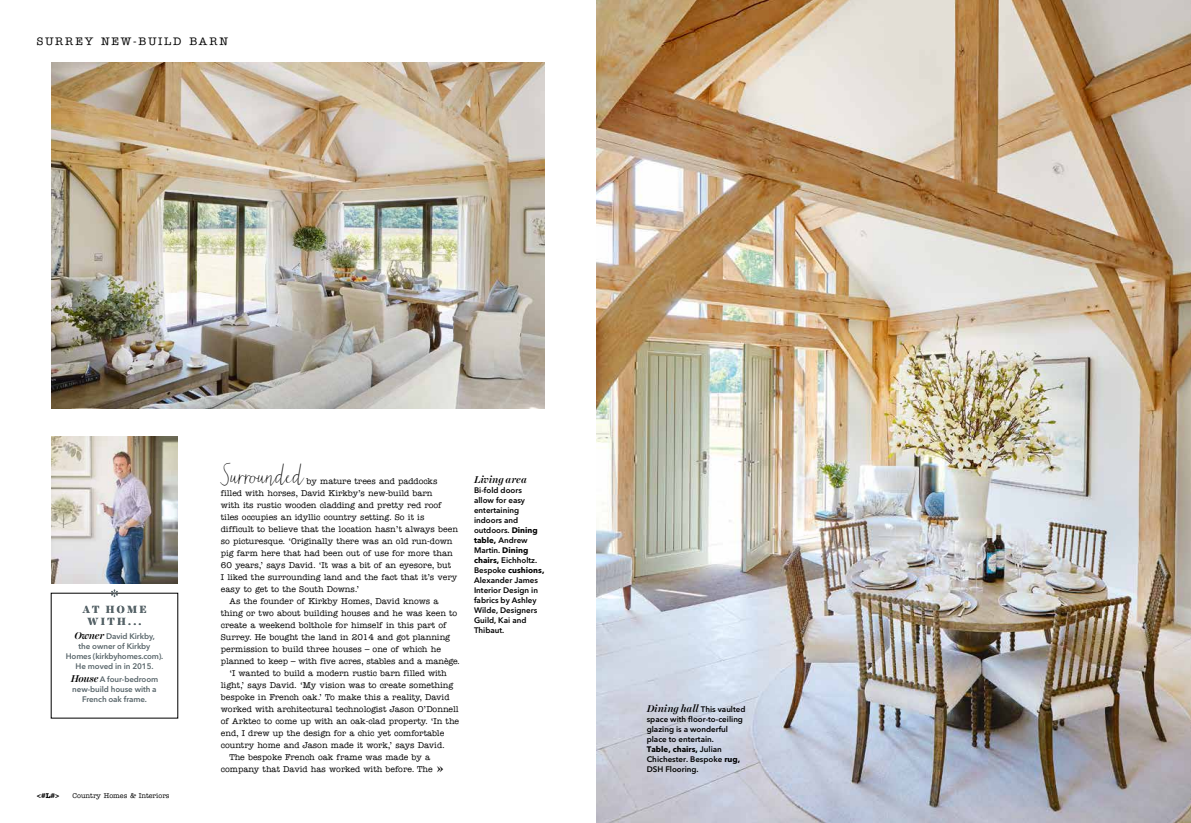
<style>
.page{position:relative;width:1191px;height:823px;background:#fff}
.page>*{position:absolute;margin:0;border:0;box-sizing:border-box;transform-origin:0 0}
.t1{font:15.5px "Matchmaker";color:#000}
.t2{font:500 11px "American Typewriter Std";letter-spacing:.175em;color:#000}
.t3{font:700 10.5px/12px "Harriet Display";letter-spacing:.22em;color:#58656a;text-align:center}
.t4{font:italic 500 10px "Harriet Display";color:#000}
.t5{font:500 8.5px "American Typewriter Std";color:#000}
.t6{font:600 8px/10px "Avenir Next LT Pro";color:#000}
.t7{font:600 8px/10px "Avenir Next LT Pro";letter-spacing:-.01em;color:#58656a;text-align:center}
.t8{font:500 7px "American Typewriter Std";color:#000}
.t9{font:700 7px "American Typewriter Std";color:#000}
.s1{font-family:"Harriet Display";font-weight:500;font-style:italic;font-size:10px;color:#000}
.s2{font-family:"Harriet Display";font-weight:400;font-size:15px}
.s3{font-weight:700}
.s4{font-family:"Harriet Display";font-weight:500;font-style:italic;font-size:10px}
</style>
<div class="page">
<img style="left:51px;top:62px;width:493px;height:346px">
<img style="left:51px;top:436px;width:127px;height:146px">
<img style="left:596px;top:0;width:595px;height:822px">
<svg style="left:111px;top:589px;width:7px;height:7px"></svg>
<p class="t2" style="left:37px;top:35px;width:192px">SURREY NEW-BUILD BARN</p>
<p class="t3" style="left:83px;top:603px;width:65px">AT HOME<br>WITH...</p>
<p class="t7" style="left:66px;top:630px;width:99px"><span class="s1">Owner</span> David Kirkby,<br>the owner of Kirkby<br>Homes (kirkbyhomes.com).<br>He moved in in 2015.</p>
<p class="t7" style="left:71px;top:673px;width:89px"><span class="s1">House</span> A four-bedroom new-build house with a<br>French oak frame.</p>
<p class="t9" style="left:37px;top:791px;width:24px">&lt;#L#&gt;</p>
<p class="t8" style="left:73px;top:791px;width:98px">Country Homes &amp; Interiors</p>
<h1 class="t1" style="left:220px;top:467px;width:85px">Surrounded</h1>
<p class="t5" style="left:307px;top:476px;width:132px">by mature trees and paddocks</p>
<p class="t5" style="left:221px;top:488px;width:213px">filled with horses, David Kirkby’s new-build barn</p>
<p class="t5" style="left:221px;top:500px;width:222px">with its rustic wooden cladding and pretty red roof</p>
<p class="t5" style="left:221px;top:512px;width:205px">tiles occupies an idyllic country setting. So it is</p>
<p class="t5" style="left:221px;top:524px;width:238px">difficult to believe that the location hasn’t always been</p>
<p class="t5" style="left:221px;top:536px;width:233px">so picturesque. ‘Originally there was an old run-down</p>
<p class="t5" style="left:221px;top:548px;width:233px">pig farm here that had been out of use for more than</p>
<p class="t5" style="left:221px;top:560px;width:232px">60 years,’ says David. ‘It was a bit of an eyesore, but</p>
<p class="t5" style="left:221px;top:572px;width:238px">I liked the surrounding land and the fact that it’s very</p>
<p class="t5" style="left:221px;top:584px;width:140px">easy to get to the South Downs.’</p>
<p class="t5" style="left:229px;top:596px;width:211px">As the founder of Kirkby Homes, David knows a</p>
<p class="t5" style="left:221px;top:608px;width:238px">thing or two about building houses and he was keen to</p>
<p class="t5" style="left:221px;top:620px;width:227px">create a weekend bolthole for himself in this part of</p>
<p class="t5" style="left:221px;top:632px;width:231px">Surrey. He bought the land in 2014 and got planning</p>
<p class="t5" style="left:221px;top:644px;width:221px">permission to build three houses – one of which he</p>
<p class="t5" style="left:221px;top:656px;width:241px">planned to keep – with five acres, stables and a manège.</p>
<p class="t5" style="left:229px;top:668px;width:219px">‘I wanted to build a modern rustic barn filled with</p>
<p class="t5" style="left:221px;top:680px;width:234px">light,’ says David. ‘My vision was to create something</p>
<p class="t5" style="left:221px;top:692px;width:230px">bespoke in French oak.’ To make this a reality, David</p>
<p class="t5" style="left:221px;top:704px;width:239px">worked with architectural technologist Jason O’Donnell</p>
<p class="t5" style="left:221px;top:716px;width:240px">of Arktec to come up with an oak-clad property. ‘In the</p>
<p class="t5" style="left:221px;top:728px;width:225px">end, I drew up the design for a chic yet comfortable</p>
<p class="t5" style="left:221px;top:740px;width:226px">country home and Jason made it work,’ says David.</p>
<p class="t5" style="left:229px;top:752px;width:202px">The bespoke French oak frame was made by a</p>
<p class="t5" style="left:221px;top:764px;width:224px">company that David has worked with before. The <span class="s2">»</span></p>
<p class="t4" style="left:474px;top:472px;width:54px">Living area</p>
<p class="t6" style="left:474px;top:484px;width:72px">Bi-fold doors<br>allow for easy entertaining indoors and outdoors. <span class="s3">Dining table,</span> Andrew<br>Martin. <span class="s3">Dining chairs,</span> Eichholtz.<br>Bespoke <span class="s3">cushions,<br></span>Alexander James<br>Interior Design in fabrics by Ashley<br>Wilde, Designers<br>Guild, Kai and<br>Thibaut.</p>
<p class="t6" style="left:647px;top:703px;width:100px"><span class="s4">Dining hall</span> This vaulted space with floor-to-ceiling glazing is a wonderful place to entertain.<br><span class="s3">Table, chairs,</span> Julian<br>Chichester. Bespoke <span class="s3">rug,<br></span>DSH Flooring.</p>
</div>
